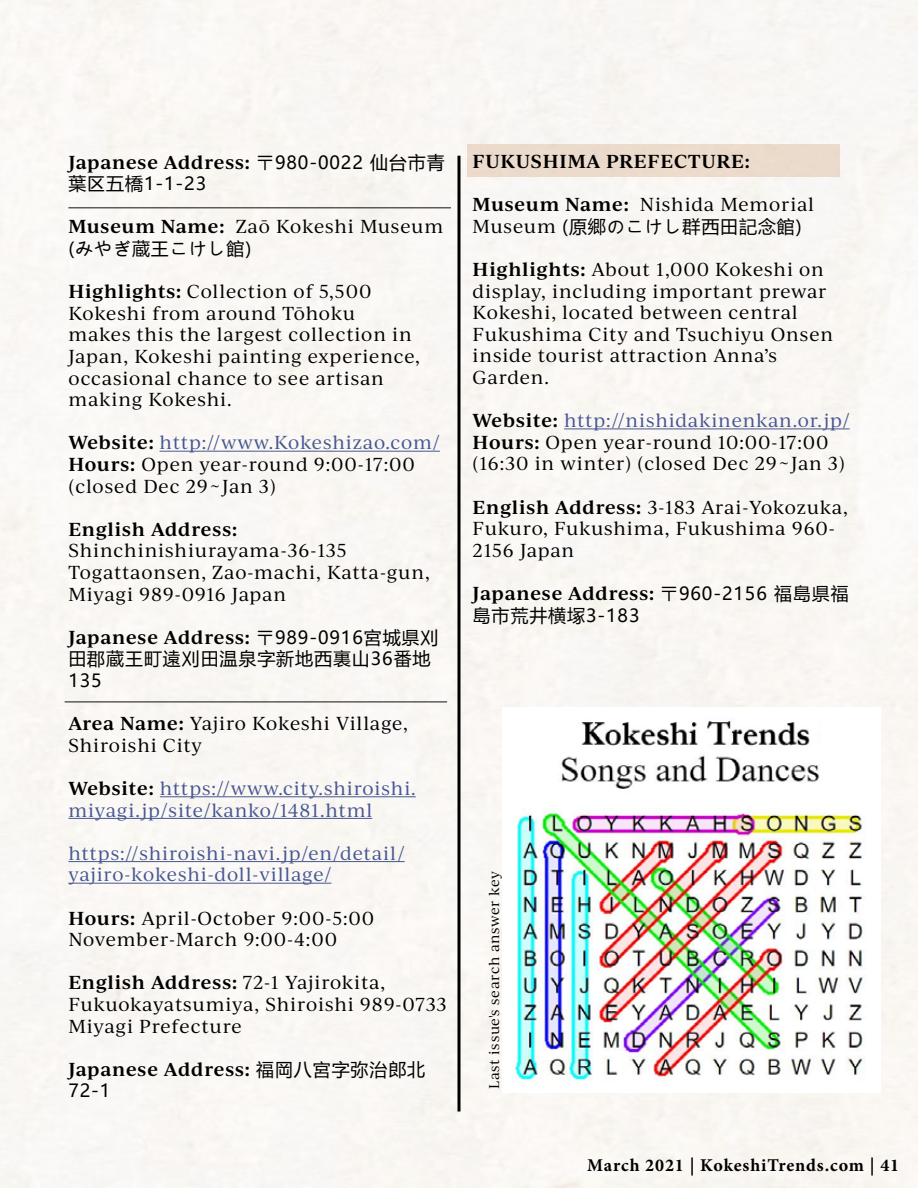
<style>
.page{position:relative;width:918px;height:1188px;background:#fff}
.page>*{position:absolute;margin:0;border:0;box-sizing:border-box;transform-origin:0 0}
.t1{font:18px/21.6px "Ivy Journal";letter-spacing:.04em;color:#000}
.t2{font:600 18px "Ivy Journal";letter-spacing:.04em;color:#000}
.t3{font:18px/21.6px "Ivy Journal";letter-spacing:.05em;color:#465792}
.t4{font:18px/21.6px "Microsoft Ya Hei UI";letter-spacing:.05em;color:#000}
.t5{font:700 18px "Minion Pro";letter-spacing:.05em;color:#000}
.t6{font:13.5px "Ivy Journal";letter-spacing:.04em;color:#000}
.s1{font-family:"Microsoft Ya Hei UI";font-weight:400}
.s2{font-weight:600}
.s3{color:#465792}
.s4{font-weight:600;color:#000}
.s5{font-family:"Ivy Journal"}
</style>
<div class="page">
<div style="left:467px;top:144px;width:373px;height:33px;background:#ebdbcc"></div>
<hr style="left:68px;top:207px;width:383px;height:1px;background:#000">
<hr style="left:458px;top:156px;width:2px;height:955px;background:#000">
<hr style="left:160px;top:451px;width:280px;height:1px;background:#465792">
<hr style="left:160px;top:796px;width:256px;height:1px;background:#465792">
<hr style="left:68px;top:818px;width:304px;height:1px;background:#465792">
<hr style="left:68px;top:861px;width:337px;height:1px;background:#465792">
<hr style="left:68px;top:883px;width:263px;height:1px;background:#465792">
<hr style="left:564px;top:428px;width:286px;height:1px;background:#465792">
<hr style="left:65px;top:701px;width:382px;height:2px;background:#000">
<img style="left:511px;top:718px;width:355px;height:364px">
<p class="t2" style="left:68px;top:149px;width:378px">Japanese Address: <span class="s1">〒980-0022 仙台市青</span></p>
<p class="t4" style="left:68px;top:172px;width:139px">葉区五橋1-1-23</p>
<p class="t1" style="left:68px;top:215px;width:377px"><span class="s2">Museum Name:</span> Zaō Kokeshi Museum</p>
<p class="t4" style="left:68px;top:237px;width:185px">(みやぎ蔵王こけし館)</p>
<p class="t1" style="left:68px;top:280px;width:353px"><span class="s2">Highlights:</span> Collection of 5,500<br>Kokeshi from around Tōhoku makes this the largest collection in<br>Japan, Kokeshi painting experience, occasional chance to see artisan making Kokeshi.</p>
<p class="t1" style="left:68px;top:431px;width:373px"><span class="s2">Website:</span> <span class="s3">http://www.Kokeshizao.com/<br></span><span class="s2">Hours:</span> Open year-round 9:00-17:00 (closed Dec 29~Jan 3)</p>
<p class="t2" style="left:68px;top:516px;width:170px">English Address:</p>
<p class="t1" style="left:68px;top:539px;width:363px">Shinchinishiurayama-36-135<br>Togattaonsen, Zao-machi, Katta-gun,<br>Miyagi 989-0916 Japan</p>
<p class="t2" style="left:68px;top:624px;width:372px">Japanese Address: <span class="s1">〒989-0916宮城県刈</span></p>
<p class="t4" style="left:68px;top:648px;width:364px">田郡蔵王町遠刈田温泉字新地西裏山36番地<br>135</p>
<p class="t1" style="left:68px;top:712px;width:341px"><span class="s2">Area Name:</span> Yajiro Kokeshi Village,<br>Shiroishi City</p>
<p class="t3" style="left:68px;top:777px;width:349px"><span class="s4">Website:</span> https://www.city.shiroishi. miyagi.jp/site/kanko/1481.html</p>
<p class="t3" style="left:68px;top:842px;width:338px">https://shiroishi-navi.jp/en/detail/ yajiro-kokeshi-doll-village/</p>
<p class="t1" style="left:68px;top:906px;width:307px"><span class="s2">Hours:</span> April-October 9:00-5:00<br>November-March 9:00-4:00</p>
<p class="t1" style="left:68px;top:971px;width:380px"><span class="s2">English Address:</span> 72-1 Yajirokita,<br>Fukuokayatsumiya, Shiroishi 989-0733<br>Miyagi Prefecture</p>
<p class="t2" style="left:68px;top:1056px;width:358px">Japanese Address: <span class="s1">福岡八宮字弥治郎北</span></p>
<p class="t4" style="left:68px;top:1080px;width:44px">72-1</p>
<p class="t2" style="left:473px;top:148px;width:279px">FUKUSHIMA PREFECTURE:</p>
<p class="t1" style="left:473px;top:193px;width:343px"><span class="s2">Museum Name:</span> Nishida Memorial</p>
<p class="t4" style="left:473px;top:215px;width:331px"><span class="s5">Museum</span> (原郷のこけし群西田記念館)</p>
<p class="t1" style="left:473px;top:258px;width:362px"><span class="s2">Highlights:</span> About 1,000 Kokeshi on display, including important prewar<br>Kokeshi, located between central<br>Fukushima City and Tsuchiyu Onsen inside tourist attraction Anna’s<br>Garden.</p>
<p class="t1" style="left:473px;top:409px;width:379px"><span class="s2">Website:</span> <span class="s3">http://nishidakinenkan.or.jp/<br></span><span class="s2">Hours:</span> Open year-round 10:00-17:00 (16:30 in winter) (closed Dec 29~Jan 3)</p>
<p class="t1" style="left:473px;top:495px;width:377px"><span class="s2">English Address:</span> 3-183 Arai-Yokozuka,<br>Fukuro, Fukushima, Fukushima 960-<br>2156 Japan</p>
<p class="t2" style="left:473px;top:580px;width:378px">Japanese Address: <span class="s1">〒960-2156 福島県福</span></p>
<p class="t4" style="left:473px;top:604px;width:168px">島市荒井横塚3-183</p>
<p class="t6" style="left:485px;top:1089px;width:219px;rotate:-90deg">Last issue's search answer key</p>
<p class="t5" style="left:587px;top:1153px;width:314px">March 2021 | KokeshiTrends.com | 41</p>
</div>
